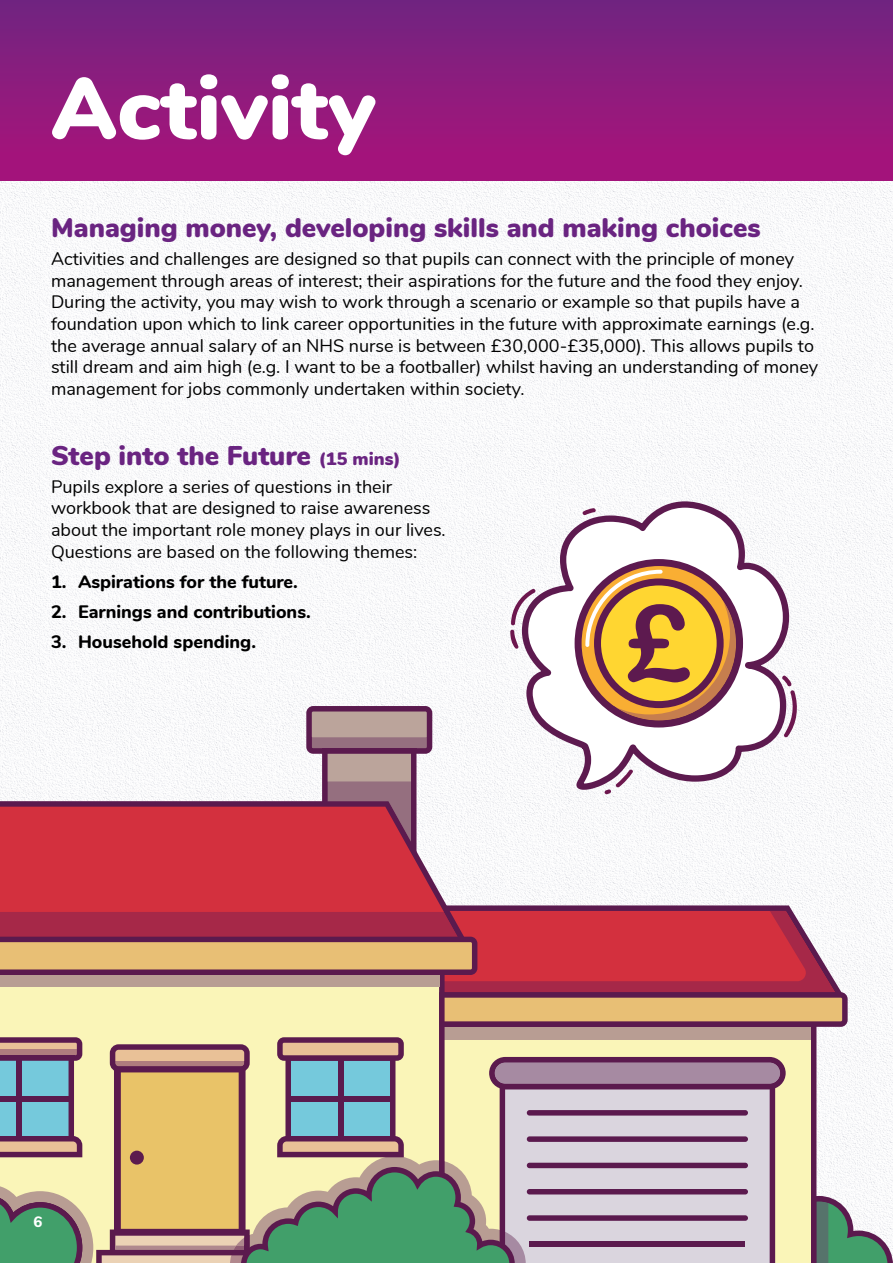
<style>
.page{position:relative;width:893px;height:1263px;background:#fff}
.page>*{position:absolute;margin:0;border:0;box-sizing:border-box;transform-origin:0 0}
.t1{font:900 87px "Nunito";color:#fff}
.t2{font:900 27px "Nunito";color:#6a2481}
.t3{font:18px/21.6px "Nunito";color:#000}
.t4{font:800 18px "Nunito";color:#000}
.t5{font:800 15px "Nunito";color:#fff}
.s1{font-size:18px}
</style>
<div class="page">
<img style="left:0;top:181px;width:893px;height:724px">
<div style="left:0;top:0;width:893px;height:181px;background:linear-gradient(to bottom,#712580,#aa127a)"></div>
<svg style="left:519px;top:492px;width:280px;height:296px"></svg>
<svg style="left:522px;top:501px;width:267px;height:289px"></svg>
<svg style="left:604px;top:768px;width:30px;height:26px"></svg>
<svg style="left:781px;top:675px;width:18px;height:63px"></svg>
<svg style="left:510px;top:508px;width:233px;height:226px"></svg>
<svg style="left:306px;top:706px;width:126px;height:95px;background:#a98a93"></svg>
<hr style="left:322px;top:748px;width:94px;height:3px;background:#5b1a4e">
<svg style="left:0;top:801px;width:467px;height:104px;background:#ce4151"></svg>
<svg style="left:0;top:905px;width:893px;height:358px;background:#bfa292"></svg>
<p class="t1" style="left:51px;top:44px;width:326px">Activity</p>
<p class="t2" style="left:51px;top:208px;width:711px">Managing money, developing skills and making choices</p>
<p class="t3" style="left:51px;top:247px;width:768px">Activities and challenges are designed so that pupils can connect with the principle of money management through areas of interest; their aspirations for the future and the food they enjoy.<br>During the activity, you may wish to work through a scenario or example so that pupils have a foundation upon which to link career opportunities in the future with approximate earnings (e.g. the average annual salary of an NHS nurse is between £30,000-£35,000). This allows pupils to still dream and aim high (e.g. I want to be a footballer) whilst having an understanding of money management for jobs commonly undertaken within society.</p>
<p class="t2" style="left:51px;top:435px;width:351px">Step into the Future <span class="s1">(15 mins)</span></p>
<p class="t3" style="left:51px;top:475px;width:396px">Pupils explore a series of questions in their workbook that are designed to raise awareness about the important role money plays in our lives.<br>Questions are based on the following themes:</p>
<p class="t4" style="left:51px;top:568px;width:248px">1. Aspirations for the future.</p>
<p class="t4" style="left:51px;top:598px;width:261px">2. Earnings and contributions.</p>
<p class="t4" style="left:51px;top:628px;width:207px">3. Household spending.</p>
<p class="t5" style="left:34px;top:1211px;width:10px">6</p>
</div>
